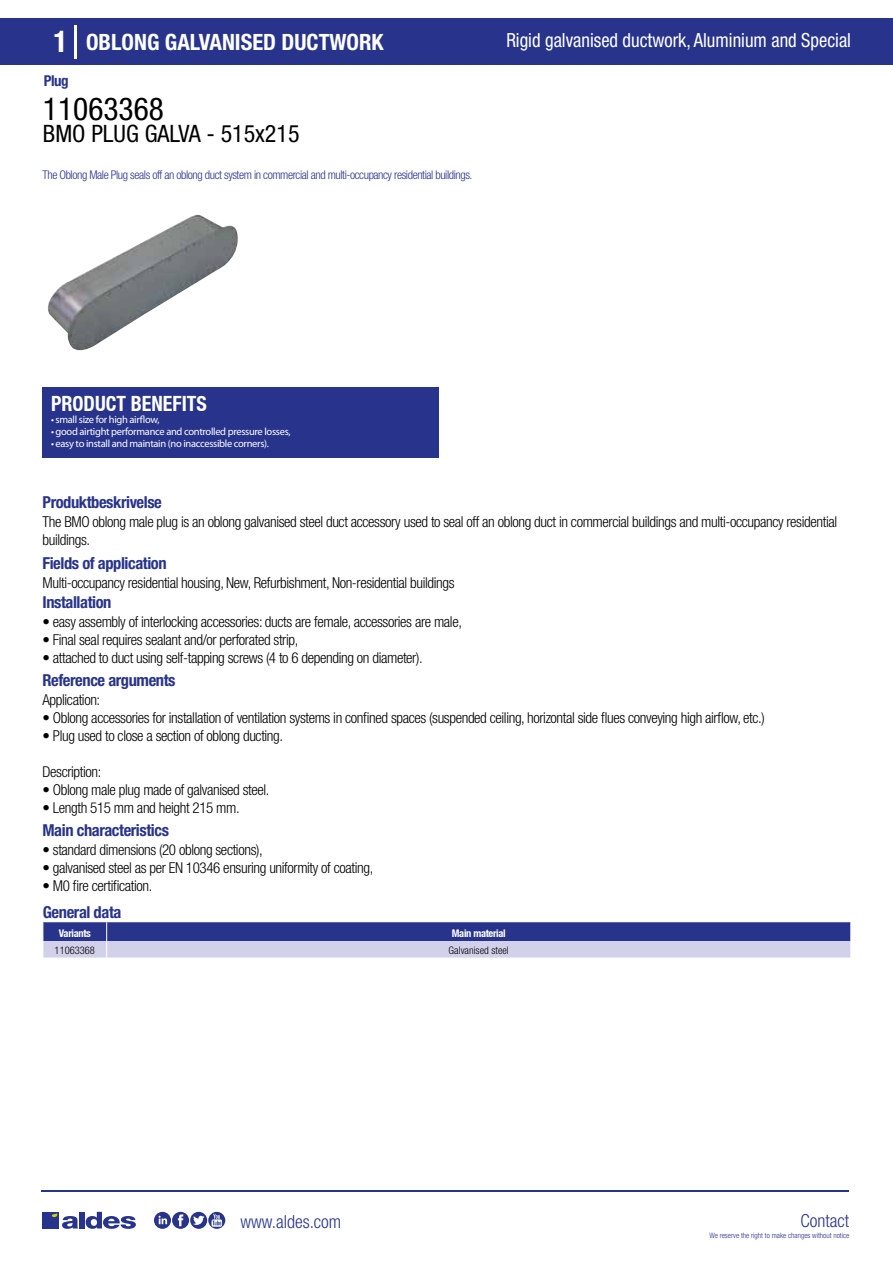
<style>
.page{position:relative;width:893px;height:1263px;background:#fff}
.page>*{position:absolute;margin:0;border:0;box-sizing:border-box;transform-origin:0 0}
.t1{font:condensed 31.5px "Helvetica Neue LT Std";color:#000}
.t2{font:condensed 24px "Helvetica Neue LT Std";color:#000}
.t3{font:700 condensed 22.5px "Helvetica Neue LT Std";color:#fff}
.t4{font:700 condensed 21px "Helvetica Neue";color:#fff;scale:.95 1}
.t5{font:condensed 19.5px "Helvetica Neue LT Std";color:#fff;scale:.95 1}
.t6{font:300 condensed 18px "Helvetica Neue";color:#28348b}
.t7{font:700 condensed 16.5px "Helvetica Neue LT Std";letter-spacing:-.025em;color:#28348b}
.t8{font:300 condensed 15px/18px "Helvetica Neue LT Std";letter-spacing:-.025em;color:#000}
.t9{font:700 condensed 15px "Helvetica Neue LT Std";color:#28348b}
.t10{font:300 condensed 12px "Helvetica Neue LT Std";letter-spacing:-.035em;color:#28348b}
.t11{font:10.5px "Myriad Pro";letter-spacing:-.03em;color:#fff}
.t12{font:300 condensed 10.5px "Helvetica Neue";color:#000}
.t13{font:700 condensed 10.5px "Helvetica Neue";letter-spacing:-.03em;color:#fff}
.t14{font:300 condensed 7.5px "Helvetica Neue";color:#28348b}
.s1{font-size:30px}
</style>
<div class="page">
<div style="left:0;top:18px;width:893px;height:46px;background:#28348b"></div>
<div style="left:43px;top:387px;width:396px;height:70px;background:#28348b"></div>
<hr style="left:74px;top:25px;width:2px;height:33px;background:#fff">
<svg style="left:47px;top:214px;width:191px;height:137px"></svg>
<svg style="left:43px;top:922px;width:808px;height:36px;background:#7a80b9"></svg>
<hr style="left:41px;top:1190px;width:808px;height:1px;background:#28348b">
<svg style="left:154px;top:1212px;width:71px;height:17px"></svg>
<div style="left:42px;top:1212px;width:17px;height:16px;background:#28348b"></div>
<div style="left:79px;top:1212px;width:5px;height:16px;background:#28348b"></div>
<svg style="left:86px;top:1212px;width:50px;height:17px"></svg>
<svg style="left:52px;top:1213px;width:26px;height:16px"></svg>
<h3 class="t3" style="left:54px;top:28px;width:332px"><span class="s1">1</span> OBLONG GALVANISED DUCTWORK</h3>
<h3 class="t5" style="left:506px;top:29px;width:364px">Rigid galvanised ductwork, Aluminium and Special</h3>
<p class="t9" style="left:44px;top:71px;width:26px">Plug</p>
<h1 class="t1" style="left:43px;top:91px;width:122px">11063368</h1>
<h2 class="t2" style="left:43px;top:120px;width:258px">BMO PLUG GALVA - 515x215</h2>
<p class="t10" style="left:43px;top:167px;width:431px">The Oblong Male Plug seals off an oblong duct system in commercial and multi-occupancy residential buildings.</p>
<h3 class="t4" style="left:51px;top:391px;width:166px">PRODUCT BENEFITS</h3>
<p class="t11" style="left:51px;top:413px;width:110px">• small size for high airflow,</p>
<p class="t11" style="left:51px;top:425px;width:241px">• good airtight performance and controlled pressure losses,</p>
<p class="t11" style="left:51px;top:437px;width:220px">• easy to install and maintain (no inaccessible corners).</p>
<p class="t7" style="left:43px;top:492px;width:121px">Produktbeskrivelse</p>
<p class="t8" style="left:43px;top:513px;width:796px">The BMO oblong male plug is an oblong galvanised steel duct accessory used to seal off an oblong duct in commercial buildings and multi-occupancy residential buildings.</p>
<p class="t8" style="left:43px;top:573px;width:413px">Multi-occupancy residential housing, New, Refurbishment, Non-residential buildings</p>
<p class="t8" style="left:43px;top:613px;width:421px">• easy assembly of interlocking accessories: ducts are female, accessories are male,</p>
<p class="t8" style="left:43px;top:631px;width:257px">• Final seal requires sealant and/or perforated strip,</p>
<p class="t8" style="left:43px;top:649px;width:382px">• attached to duct using self-tapping screws (4 to 6 depending on diameter).</p>
<p class="t7" style="left:43px;top:553px;width:126px">Fields of application</p>
<p class="t7" style="left:43px;top:592px;width:70px">Installation</p>
<p class="t7" style="left:43px;top:670px;width:135px">Reference arguments</p>
<p class="t8" style="left:43px;top:691px;width:59px">Application:</p>
<p class="t8" style="left:43px;top:709px;width:724px">• Oblong accessories for installation of ventilation systems in confined spaces (suspended ceiling, horizontal side flues conveying high airflow, etc.)</p>
<p class="t8" style="left:43px;top:727px;width:242px">• Plug used to close a section of oblong ducting.</p>
<p class="t8" style="left:43px;top:763px;width:60px">Description:</p>
<p class="t8" style="left:43px;top:781px;width:228px">• Oblong male plug made of galvanised steel.</p>
<p class="t8" style="left:43px;top:799px;width:199px">• Length 515 mm and height 215 mm.</p>
<p class="t7" style="left:43px;top:820px;width:128px">Main characteristics</p>
<p class="t8" style="left:43px;top:841px;width:222px">• standard dimensions (20 oblong sections),</p>
<p class="t8" style="left:43px;top:859px;width:332px">• galvanised steel as per EN 10346 ensuring uniformity of coating,</p>
<p class="t8" style="left:43px;top:877px;width:111px">• M0 fire certification.</p>
<p class="t7" style="left:43px;top:902px;width:80px">General data</p>
<p class="t13" style="left:59px;top:927px;width:34px">Variants</p>
<p class="t13" style="left:452px;top:927px;width:55px">Main material</p>
<p class="t12" style="left:55px;top:944px;width:42px">11063368</p>
<p class="t12" style="left:449px;top:944px;width:62px">Galvanised steel</p>
<p class="t6" style="left:240px;top:1211px;width:102px">www.aldes.com</p>
<p class="t6" style="left:800px;top:1211px;width:50px">Contact</p>
<p class="t14" style="left:709px;top:1230px;width:141px">We reserve the right to make changes without notice</p>
</div>
